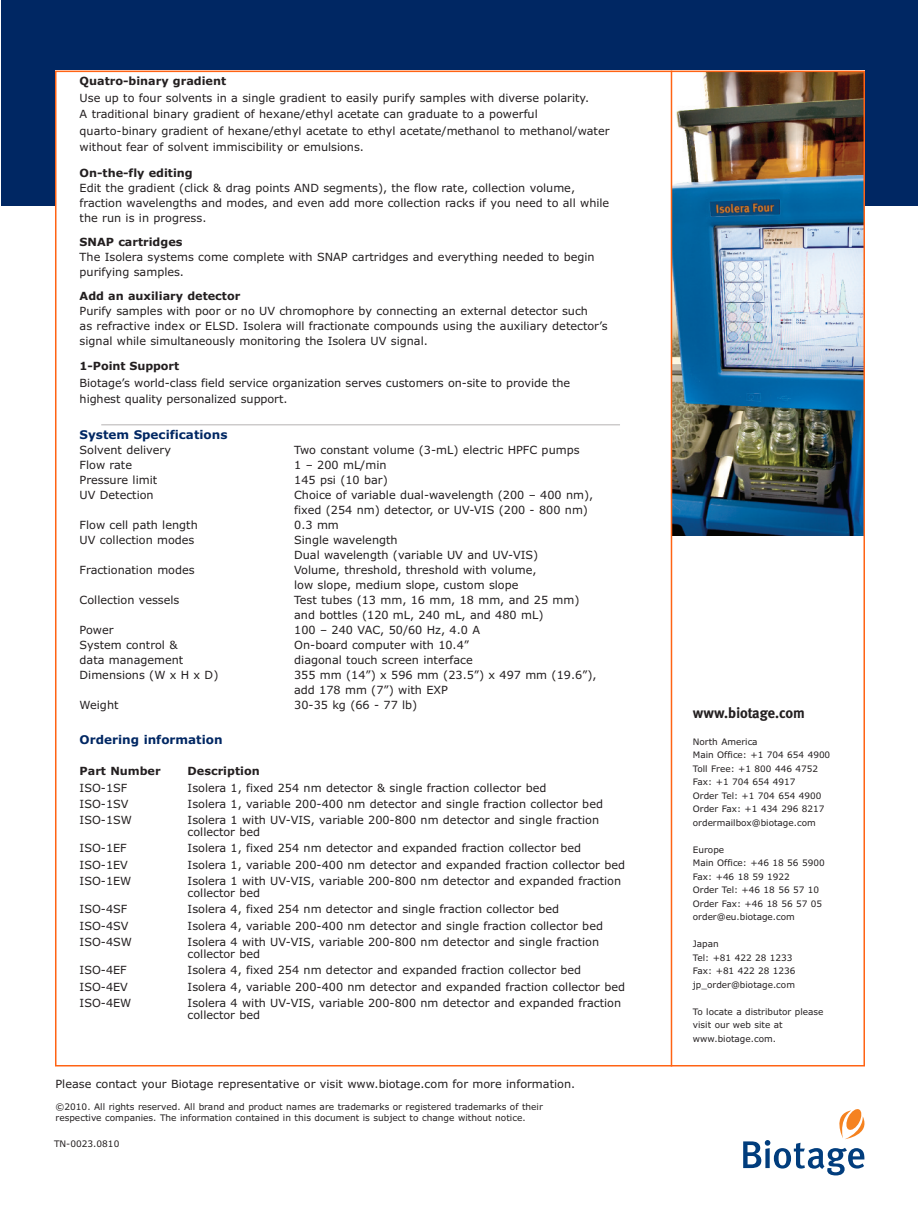
<style>
.page{position:relative;width:918px;height:1215px;background:#fff}
.page>*{position:absolute;margin:0;border:0;box-sizing:border-box;transform-origin:0 0}
.t1{font:700 14.85px "Meta";color:#231f20}
.t2{font:700 12px "Verdana";color:#002763}
.t3{font:11.25px/15px "Verdana";color:#231f20}
.t4{font:700 11.25px "Verdana";color:#231f20}
.t5{font:9px/10.8px "Verdana";color:#231f20}
.t6{font:8.85px/13.5px "Verdana";color:#231f20}
</style>
<div class="page">
<div style="left:2px;top:0;width:916px;height:206px;background:#002763"></div>
<div style="left:55px;top:71px;width:810px;height:1012px;background:#fff"></div>
<svg style="left:743px;top:1109px;width:121px;height:66px"></svg>
<img style="left:672px;top:74px;width:190px;height:461px">
<hr style="left:671px;top:71px;width:1px;height:995px;background:#ff6314">
<hr style="left:101px;top:424px;width:519px;height:1px;background:#b6b2b2">
<p class="t4" style="left:80px;top:75px;width:148px">Quatro-binary gradient</p>
<p class="t3" style="left:80px;top:90px;width:531px;line-height:16.5px">Use up to four solvents in a single gradient to easily purify samples with diverse polarity.<br>A traditional binary gradient of hexane/ethyl acetate can graduate to a powerful quarto-binary gradient of hexane/ethyl acetate to ethyl acetate/methanol to methanol/water without fear of solvent immiscibility or emulsions.</p>
<p class="t4" style="left:80px;top:166px;width:115px">On-the-fly editing</p>
<p class="t3" style="left:80px;top:180px;width:531px">Edit the gradient (click &amp; drag points AND segments), the flow rate, collection volume, fraction wavelengths and modes, and even add more collection racks if you need to all while the run is in progress.</p>
<p class="t4" style="left:80px;top:235px;width:104px">SNAP cartridges</p>
<p class="t3" style="left:80px;top:249px;width:517px">The Isolera systems come complete with SNAP cartridges and everything needed to begin purifying samples.</p>
<p class="t4" style="left:80px;top:289px;width:162px">Add an auxiliary detector</p>
<p class="t3" style="left:80px;top:303px;width:530px">Purify samples with poor or no UV chromophore by connecting an external detector such<br>as refractive index or ELSD. Isolera will fractionate compounds using the auxiliary detector’s signal while simultaneously monitoring the Isolera UV signal.</p>
<p class="t4" style="left:80px;top:360px;width:101px">1-Point Support</p>
<p class="t3" style="left:80px;top:375px;width:492px;line-height:16.5px">Biotage’s world-class field service organization serves customers on-site to provide the highest quality personalized support.</p>
<p class="t2" style="left:80px;top:428px;width:149px">System Specifications</p>
<p class="t3" style="left:80px;top:443px;width:93px">Solvent delivery</p>
<p class="t3" style="left:294px;top:443px;width:287px">Two constant volume (3-mL) electric HPFC pumps</p>
<p class="t3" style="left:80px;top:458px;width:54px">Flow rate</p>
<p class="t3" style="left:294px;top:458px;width:94px">1 – 200 mL/min</p>
<p class="t3" style="left:80px;top:473px;width:79px">Pressure limit</p>
<p class="t3" style="left:294px;top:473px;width:95px">145 psi (10 bar)</p>
<p class="t3" style="left:80px;top:488px;width:76px">UV Detection</p>
<p class="t3" style="left:294px;top:488px;width:301px">Choice of variable dual-wavelength (200 – 400 nm), fixed (254 nm) detector, or UV-VIS (200 - 800 nm)</p>
<p class="t3" style="left:80px;top:518px;width:120px">Flow cell path length</p>
<p class="t3" style="left:294px;top:518px;width:46px">0.3 mm</p>
<p class="t3" style="left:80px;top:533px;width:116px">UV collection modes</p>
<p class="t3" style="left:294px;top:533px;width:246px">Single wavelength<br>Dual wavelength (variable UV and UV-VIS)</p>
<p class="t3" style="left:80px;top:563px;width:117px">Fractionation modes</p>
<p class="t3" style="left:294px;top:563px;width:244px">Volume, threshold, threshold with volume, low slope, medium slope, custom slope</p>
<p class="t3" style="left:80px;top:593px;width:101px">Collection vessels</p>
<p class="t3" style="left:294px;top:593px;width:287px">Test tubes (13 mm, 16 mm, 18 mm, and 25 mm) and bottles (120 mL, 240 mL, and 480 mL)</p>
<p class="t3" style="left:80px;top:623px;width:36px">Power</p>
<p class="t3" style="left:294px;top:623px;width:187px">100 – 240 VAC, 50/60 Hz, 4.0 A</p>
<p class="t3" style="left:80px;top:638px;width:99px">System control &amp;</p>
<p class="t3" style="left:294px;top:638px;width:176px">On-board computer with 10.4”</p>
<p class="t3" style="left:80px;top:653px;width:105px">data management</p>
<p class="t3" style="left:294px;top:653px;width:180px">diagonal touch screen interface</p>
<p class="t3" style="left:80px;top:668px;width:140px">Dimensions (W x H x D)</p>
<p class="t3" style="left:294px;top:668px;width:304px">355 mm (14”) x 596 mm (23.5”) x 497 mm (19.6”), add 178 mm (7”) with EXP</p>
<p class="t3" style="left:80px;top:698px;width:40px">Weight</p>
<p class="t3" style="left:294px;top:698px;width:125px">30-35 kg (66 - 77 lb)</p>
<p class="t2" style="left:80px;top:733px;width:145px">Ordering information</p>
<p class="t4" style="left:80px;top:765px;width:83px">Part Number</p>
<p class="t4" style="left:188px;top:765px;width:74px">Description</p>
<p class="t3" style="left:80px;top:780px;width:49px">ISO-1SF</p>
<p class="t3" style="left:188px;top:780px;width:360px">Isolera 1, fixed 254 nm detector &amp; single fraction collector bed</p>
<p class="t3" style="left:80px;top:796px;width:50px">ISO-1SV</p>
<p class="t3" style="left:188px;top:796px;width:417px">Isolera 1, variable 200-400 nm detector and single fraction collector bed</p>
<p class="t3" style="left:80px;top:813px;width:54px">ISO-1SW</p>
<p class="t3" style="left:188px;top:814px;width:413px;line-height:12px">Isolera 1 with UV-VIS, variable 200-800 nm detector and single fraction collector bed</p>
<p class="t3" style="left:80px;top:841px;width:49px">ISO-1EF</p>
<p class="t3" style="left:188px;top:841px;width:395px">Isolera 1, fixed 254 nm detector and expanded fraction collector bed</p>
<p class="t3" style="left:80px;top:857px;width:50px">ISO-1EV</p>
<p class="t3" style="left:188px;top:857px;width:439px">Isolera 1, variable 200-400 nm detector and expanded fraction collector bed</p>
<p class="t3" style="left:80px;top:874px;width:53px">ISO-1EW</p>
<p class="t3" style="left:188px;top:875px;width:435px;line-height:12px">Isolera 1 with UV-VIS, variable 200-800 nm detector and expanded fraction collector bed</p>
<p class="t3" style="left:80px;top:902px;width:49px">ISO-4SF</p>
<p class="t3" style="left:188px;top:902px;width:373px">Isolera 4, fixed 254 nm detector and single fraction collector bed</p>
<p class="t3" style="left:80px;top:918px;width:50px">ISO-4SV</p>
<p class="t3" style="left:188px;top:918px;width:417px">Isolera 4, variable 200-400 nm detector and single fraction collector bed</p>
<p class="t3" style="left:80px;top:935px;width:54px">ISO-4SW</p>
<p class="t3" style="left:188px;top:936px;width:413px;line-height:12px">Isolera 4 with UV-VIS, variable 200-800 nm detector and single fraction collector bed</p>
<p class="t3" style="left:80px;top:963px;width:49px">ISO-4EF</p>
<p class="t3" style="left:188px;top:963px;width:395px">Isolera 4, fixed 254 nm detector and expanded fraction collector bed</p>
<p class="t3" style="left:80px;top:979px;width:50px">ISO-4EV</p>
<p class="t3" style="left:188px;top:979px;width:439px">Isolera 4, variable 200-400 nm detector and expanded fraction collector bed</p>
<p class="t3" style="left:80px;top:996px;width:53px">ISO-4EW</p>
<p class="t3" style="left:188px;top:997px;width:435px;line-height:12px">Isolera 4 with UV-VIS, variable 200-800 nm detector and expanded fraction collector bed</p>
<p class="t3" style="left:56px;top:1076px;width:521px">Please contact your Biotage representative or visit www.biotage.com for more information.</p>
<p class="t5" style="left:56px;top:1102px;width:489px">©2010. All rights reserved. All brand and product names are trademarks or registered trademarks of their respective companies. The information contained in this document is subject to change without notice.</p>
<p class="t5" style="left:54px;top:1138px;width:67px">TN-0023.0810</p>
<h1 class="t1" style="left:693px;top:704px;width:114px">www.biotage.com</h1>
<p class="t6" style="left:693px;top:735px;width:139px">North America<br>Main Office: +1 704 654 4900<br>Toll Free: +1 800 446 4752<br>Fax: +1 704 654 4917<br>Order Tel: +1 704 654 4900<br>Order Fax: +1 434 296 8217 ordermailbox@biotage.com</p>
<p class="t6" style="left:693px;top:843px;width:133px">Europe<br>Main Office: +46 18 56 5900<br>Fax: +46 18 59 1922<br>Order Tel: +46 18 56 57 10<br>Order Fax: +46 18 56 57 05 order@eu.biotage.com</p>
<p class="t6" style="left:693px;top:937px;width:104px">Japan<br>Tel: +81 422 28 1233<br>Fax: +81 422 28 1236 jp_order@biotage.com</p>
<p class="t6" style="left:693px;top:1005px;width:132px">To locate a distributor please visit our web site at www.biotage.com.</p>
</div>
